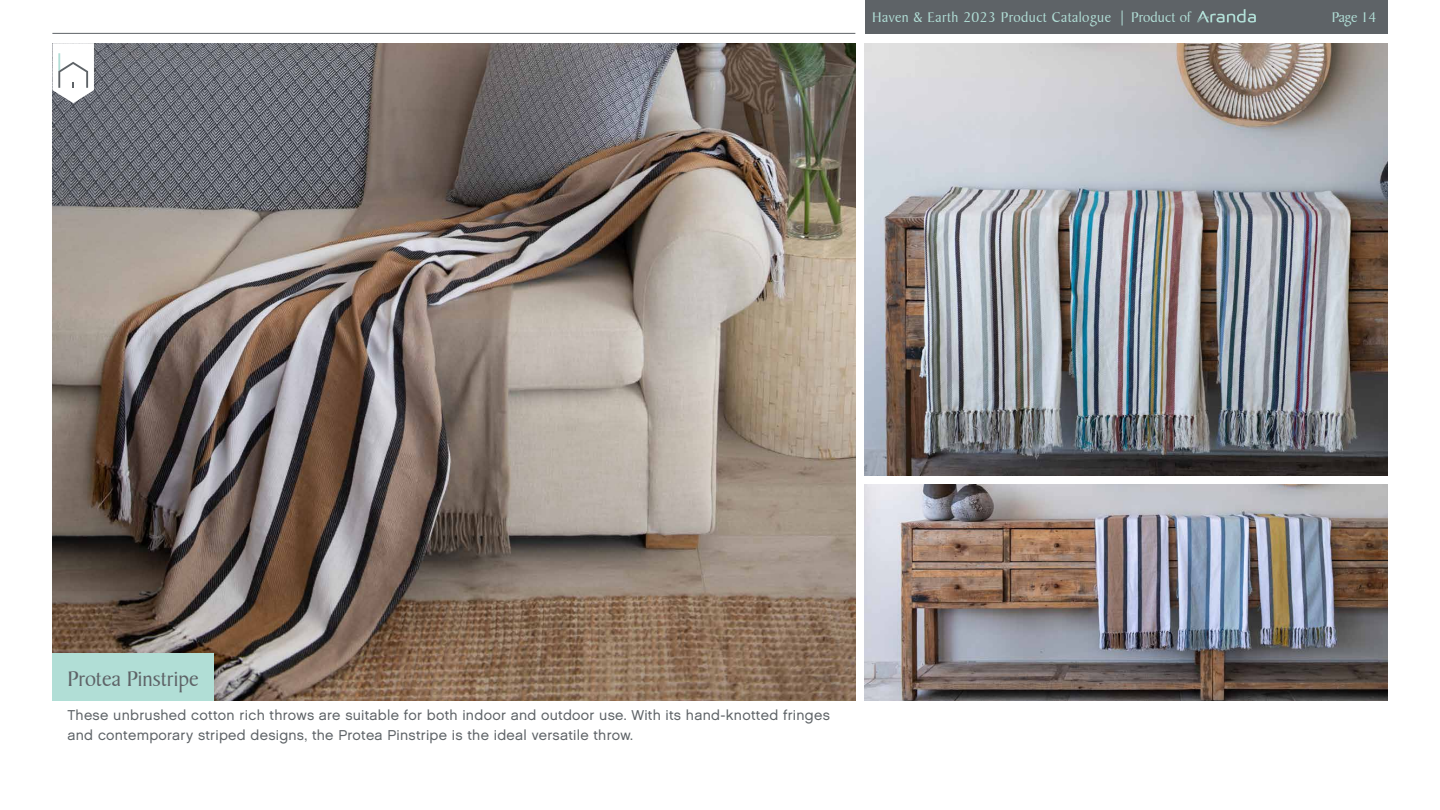
<style>
.page{position:relative;width:1440px;height:810px;background:#fff}
.page>*{position:absolute;margin:0;border:0;box-sizing:border-box;transform-origin:0 0}
.t1{font:22.5px "Baker Signet BT";color:#5e6367}
.t2{font:15px "Baker Signet BT";letter-spacing:.03em;color:#b1ded6}
.t3{font:14.25px/20.2px "Chalet London Nineteen Sixty";letter-spacing:.02em;color:#5e6367}
</style>
<div class="page">
<div style="left:865px;top:0;width:523px;height:34px;background:#5e6367"></div>
<svg style="left:1197px;top:9px;width:59px;height:14px"></svg>
<hr style="left:52px;top:33px;width:803px;height:1px;background:#5e6367">
<img style="left:52px;top:43px;width:803px;height:657px">
<img style="left:865px;top:484px;width:523px;height:216px">
<img style="left:865px;top:43px;width:523px;height:432px">
<div style="left:52px;top:653px;width:162px;height:47px;background:#b1ded6"></div>
<svg style="left:52px;top:43px;width:42px;height:60px"></svg>
<p class="t2" style="left:872px;top:8px;width:320px">Haven &amp; Earth 2023 Product Catalogue | Product of</p>
<p class="t2" style="left:1332px;top:8px;width:46px">Page 14</p>
<h1 class="t1" style="left:68px;top:665px;width:133px">Protea Pinstripe</h1>
<p class="t3" style="left:68px;top:705px;width:764px">These unbrushed cotton rich throws are suitable for both indoor and outdoor use. With its hand-knotted fringes and contemporary striped designs, the Protea Pinstripe is the ideal versatile throw.</p>
</div>
